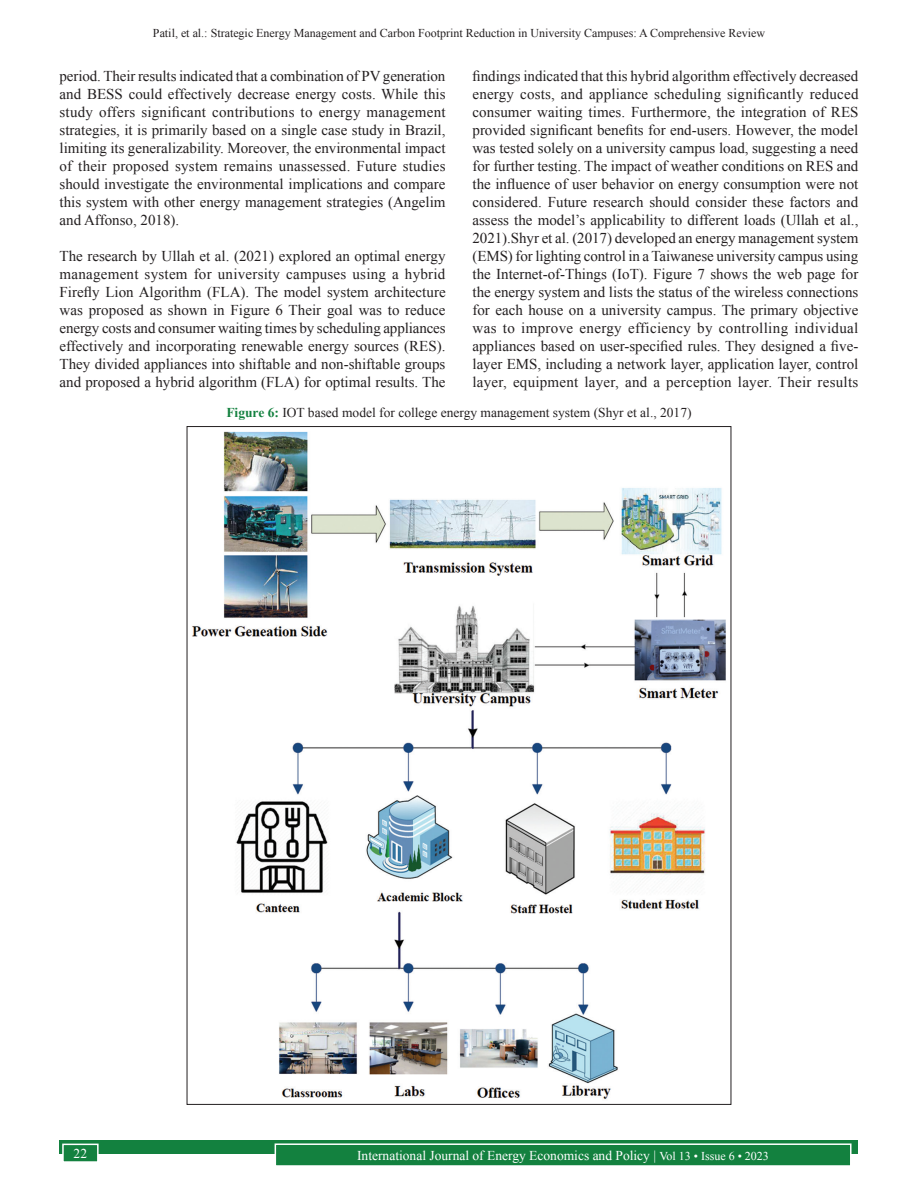
<style>
.page{position:relative;width:918px;height:1188px;background:#fff}
.page>*{position:absolute;margin:0;border:0;box-sizing:border-box;transform-origin:0 0}
.TX{font:15px/18px "Times New Roman";color:#231f20;text-align:justify}
.FGC{font:13.5px "Times New Roman";color:#231f20}
.t1{font:13.5px "Times New Roman";color:#fff}
.t2{font:12px "Times New Roman";color:#231f20}
.s1{font-weight:700;color:#13813f}
.s2{font-size:12px}
</style>
<div class="page">
<div style="left:60px;top:1140px;width:798px;height:13px;background:#13813f"></div>
<div style="left:275px;top:1144px;width:576px;height:22px;background:#13813f"></div>
<div style="left:275px;top:1143px;width:577px;height:24px;border:2px solid #fff"></div>
<div style="left:63px;top:1144px;width:35px;height:18px;background:#13813f"></div>
<div style="left:62px;top:1144px;width:37px;height:19px;border:2px solid #fff"></div>
<img style="left:192px;top:431px;width:534px;height:669px">
<p class="t2" style="left:153px;top:25px;width:614px">Patil, et al.: Strategic Energy Management and Carbon Footprint Reduction in University Campuses: A Comprehensive Review</p>
<p class="TX" style="left:472px;top:66px;width:388px">findings indicated that this hybrid algorithm effectively decreased energy costs, and appliance scheduling significantly reduced consumer waiting times. Furthermore, the integration of RES provided significant benefits for end-users. However, the model was tested solely on a university campus load, suggesting a need for further testing. The impact of weather conditions on RES and the influence of user behavior on energy consumption were not considered. Future research should consider these factors and assess the model’s applicability to different loads (Ullah et al., 2021).Shyr et al. (2017) developed an energy management system (EMS) for lighting control in a Taiwanese university campus using the Internet-of-Things (IoT). Figure 7 shows the web page for the energy system and lists the status of the wireless connections for each house on a university campus. The primary objective was to improve energy efficiency by controlling individual appliances based on user-specified rules. They designed a five&shy;layer EMS, including a network layer, application layer, control layer, equipment layer, and a perception layer. Their results</p>
<p class="FGC" style="left:226px;top:403px;width:467px"><span class="s1">Figure 6:</span> IOT based model for college energy management system (Shyr et al., 2017)</p>
<p class="TX" style="left:60px;top:66px;width:388px">period. Their results indicated that a combination of PV generation and BESS could effectively decrease energy costs. While this study offers significant contributions to energy management strategies, it is primarily based on a single case study in Brazil, limiting its generalizability. Moreover, the environmental impact of their proposed system remains unassessed. Future studies should investigate the environmental implications and compare this system with other energy management strategies (Angelim and Affonso, 2018).</p>
<p class="TX" style="left:60px;top:246px;width:388px">The research by Ullah et al. (2021) explored an optimal energy management system for university campuses using a hybrid Firefly Lion Algorithm (FLA). The model system architecture was proposed as shown in Figure 6 Their goal was to reduce energy costs and consumer waiting times by scheduling appliances effectively and incorporating renewable energy sources (RES).<br>They divided appliances into shiftable and non-shiftable groups and proposed a hybrid algorithm (FLA) for optimal results. The</p>
<p class="t1" style="left:74px;top:1144px;width:15px">22</p>
<p class="t1" style="left:357px;top:1146px;width:413px">International Journal of Energy Economics and Policy | <span class="s2">Vol 13 • Issue 6 • 2023</span></p>
</div>
